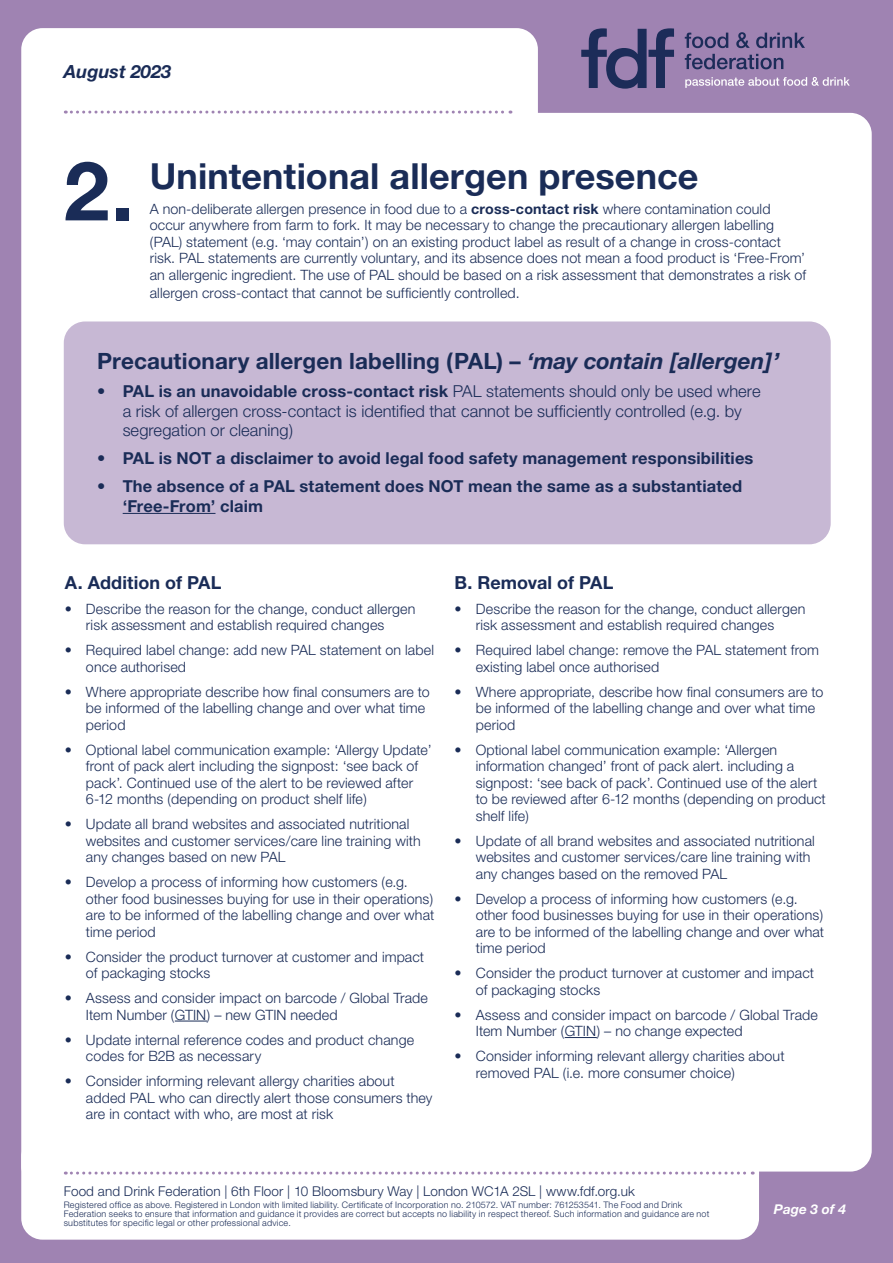
<style>
.page{position:relative;width:893px;height:1263px;background:#9f83b2}
.page>*{position:absolute;margin:0;border:0;box-sizing:border-box;transform-origin:0 0}
.t1{font:700 82.2px "Helvetica Neue";color:#1a2c57}
.t2{font:700 36px "Helvetica Neue";letter-spacing:.005em;color:#1a2c57}
.t3{font:700 22.5px "Helvetica Neue";letter-spacing:.005em;color:#1a2c57}
.t4{font:italic 700 18.15px "Helvetica Neue";color:#1a2c57}
.t5{font:700 18px "Helvetica Neue";letter-spacing:.005em;color:#1a2c57}
.t6{font:300 16.5px/19.5px "Helvetica Neue";color:#1a2c57}
.t7{font:700 16.5px/19.5px "Helvetica Neue";letter-spacing:.01em;color:#1a2c57}
.t8{font:300 14.25px/16.5px "Helvetica Neue";letter-spacing:.01em;color:#1a2c57}
.t9{font:300 13.5px "Helvetica Neue";letter-spacing:.01em;color:#1a2c57}
.t10{font:italic 700 13.5px "Helvetica Neue";letter-spacing:.005em;color:#fff}
.t11{font:300 9px/9px "Helvetica Neue";letter-spacing:.025em;color:#1a2c57}
.s1{font-weight:700}
.s2{font-style:italic}
</style>
<div class="page">
<div style="left:21px;top:28px;width:517px;height:1159px;background:#fff;border-radius:21px"></div>
<div style="left:492px;top:113px;width:380px;height:1058px;background:#fff;border-radius:21px"></div>
<svg style="left:685px;top:33px;width:43px;height:15px"></svg>
<svg style="left:736px;top:32px;width:14px;height:16px"></svg>
<svg style="left:756px;top:33px;width:49px;height:15px"></svg>
<svg style="left:685px;top:54px;width:98px;height:15px"></svg>
<svg style="left:581px;top:28px;width:93px;height:61px"></svg>
<svg style="left:685px;top:77px;width:165px;height:11px"></svg>
<div style="left:21px;top:1135px;width:738px;height:104px;background:#fff;border-radius:21px"></div>
<svg style="left:65px;top:1171px;width:688px;height:3px"></svg>
<hr style="left:175px;top:1021px;width:32px;height:1px;background:#1a2c57">
<hr style="left:565px;top:1037px;width:32px;height:1px;background:#1a2c57">
<div style="left:64px;top:321px;width:767px;height:223px;background:#c7b8d4;border-radius:21px"></div>
<hr style="left:123px;top:513px;width:92px;height:1px;background:#1a2c57">
<svg style="left:65px;top:111px;width:446px;height:3px"></svg>
<p class="t4" style="left:64px;top:60px;width:109px">August 2023</p>
<h1 class="t1" style="left:64px;top:140px;width:72px">2.</h1>
<h2 class="t2" style="left:150px;top:153px;width:550px">Unintentional allergen presence</h2>
<p class="t8" style="left:150px;top:200px;width:658px">A non-deliberate allergen presence in food due to a <span class="s1">cross-contact risk</span> where contamination could occur anywhere from farm to fork. It may be necessary to change the precautionary allergen labelling (PAL) statement (e.g. ‘may contain’) on an existing product label as result of a change in cross-contact risk. PAL statements are currently voluntary, and its absence does not mean a food product is ‘Free-From’ an allergenic ingredient. The use of PAL should be based on a risk assessment that demonstrates a risk of</p>
<p class="t8" style="left:150px;top:284px;width:371px">allergen cross-contact that cannot be sufficiently controlled.</p>
<h3 class="t3" style="left:97px;top:347px;width:684px">Precautionary allergen labelling (PAL) – <span class="s2">‘may contain [allergen]’</span></h3>
<p class="t6" style="left:123px;top:381px;width:639px;text-indent:-26px"><span class="s1">• PAL is an unavoidable cross-contact risk</span> PAL statements should only be used where a risk of allergen cross-contact is identified that cannot be sufficiently controlled (e.g. by segregation or cleaning)</p>
<p class="t7" style="left:97px;top:448px;width:658px">• PAL is NOT a disclaimer to avoid legal food safety management responsibilities</p>
<p class="t7" style="left:123px;top:476px;width:621px;text-indent:-26px">• The absence of a PAL statement does NOT mean the same as a substantiated ‘Free-From’ claim</p>
<p class="t5" style="left:65px;top:571px;width:158px">A. Addition of PAL</p>
<p class="t8" style="left:86px;top:600px;width:331px;text-indent:-21px">• Describe the reason for the change, conduct allergen risk assessment and establish required changes</p>
<p class="t8" style="left:86px;top:641px;width:350px;text-indent:-21px">• Required label change: add new PAL statement on label once authorised</p>
<p class="t8" style="left:86px;top:683px;width:345px;text-indent:-21px">• Where appropriate describe how final consumers are to be informed of the labelling change and over what time period</p>
<p class="t8" style="left:86px;top:741px;width:347px;text-indent:-21px">• Optional label communication example: ‘Allergy Update’ front of pack alert including the signpost: ‘see back of pack’. Continued use of the alert to be reviewed after 6-12 months (depending on product shelf life)</p>
<p class="t8" style="left:86px;top:815px;width:336px;text-indent:-21px">• Update all brand websites and associated nutritional websites and customer services/care line training with any changes based on new PAL</p>
<p class="t8" style="left:86px;top:873px;width:350px;text-indent:-21px">• Develop a process of informing how customers (e.g. other food businesses buying for use in their operations) are to be informed of the labelling change and over what time period</p>
<p class="t8" style="left:86px;top:948px;width:340px;text-indent:-21px">• Consider the product turnover at customer and impact of packaging stocks</p>
<p class="t8" style="left:86px;top:989px;width:343px;text-indent:-21px">• Assess and consider impact on barcode / Global Trade<br>Item Number (GTIN) – new GTIN needed</p>
<p class="t8" style="left:86px;top:1031px;width:330px;text-indent:-21px">• Update internal reference codes and product change codes for B2B as necessary</p>
<p class="t8" style="left:86px;top:1072px;width:348px;text-indent:-21px">• Consider informing relevant allergy charities about added PAL who can directly alert those consumers they are in contact with who, are most at risk</p>
<p class="t5" style="left:455px;top:571px;width:160px">B. Removal of PAL</p>
<p class="t8" style="left:476px;top:600px;width:331px;text-indent:-21px">• Describe the reason for the change, conduct allergen risk assessment and establish required changes</p>
<p class="t8" style="left:476px;top:641px;width:345px;text-indent:-21px">• Required label change: remove the PAL statement from existing label once authorised</p>
<p class="t8" style="left:476px;top:683px;width:349px;text-indent:-21px">• Where appropriate, describe how final consumers are to be informed of the labelling change and over what time period</p>
<p class="t8" style="left:476px;top:741px;width:351px;text-indent:-21px">• Optional label communication example: ‘Allergen information changed’ front of pack alert. including a signpost: ‘see back of pack’. Continued use of the alert to be reviewed after 6-12 months (depending on product shelf life)</p>
<p class="t8" style="left:476px;top:832px;width:341px;text-indent:-21px">• Update of all brand websites and associated nutritional websites and customer services/care line training with any changes based on the removed PAL</p>
<p class="t8" style="left:476px;top:890px;width:350px;text-indent:-21px">• Develop a process of informing how customers (e.g. other food businesses buying for use in their operations) are to be informed of the labelling change and over what time period</p>
<p class="t8" style="left:476px;top:964px;width:340px;text-indent:-21px">• Consider the product turnover at customer and impact of packaging stocks</p>
<p class="t8" style="left:476px;top:1006px;width:343px;text-indent:-21px">• Assess and consider impact on barcode / Global Trade<br>Item Number (GTIN) – no change expected</p>
<p class="t8" style="left:476px;top:1047px;width:310px;text-indent:-21px">• Consider informing relevant allergy charities about removed PAL (i.e. more consumer choice)</p>
<p class="t9" style="left:64px;top:1183px;width:572px">Food and Drink Federation | 6th Floor | 10 Bloomsbury Way | London WC1A 2SL | www.fdf.org.uk</p>
<p class="t11" style="left:64px;top:1200px;width:647px">Registered office as above. Registered in London with limited liability. Certificate of Incorporation no. 210572. VAT number: 761253541. The Food and Drink<br>Federation seeks to ensure that information and guidance it provides are correct but accepts no liability in respect thereof. Such information and guidance are not substitutes for specific legal or other professional advice.</p>
<p class="t10" style="left:774px;top:1201px;width:74px">Page 3 of 4</p>
</div>
